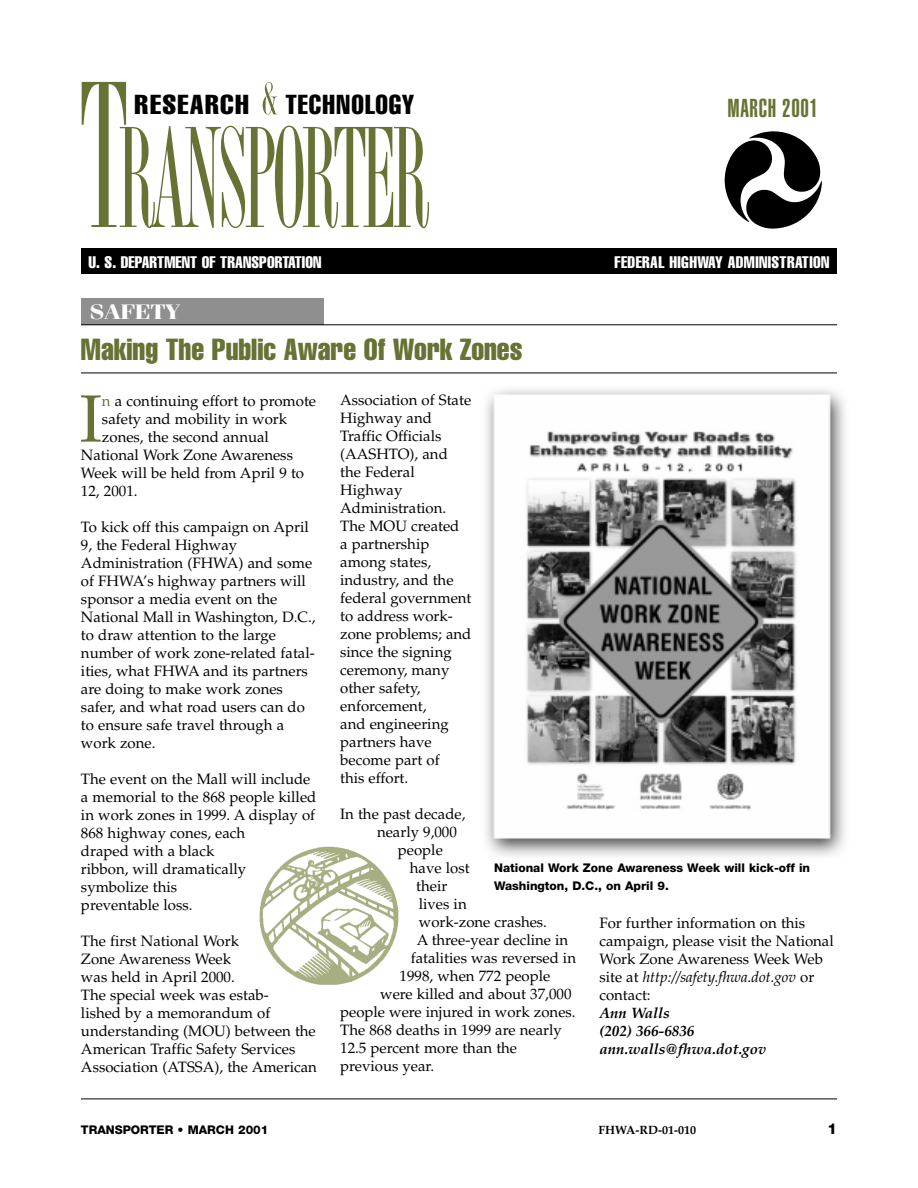
<style>
.page{position:relative;width:918px;height:1188px;background:#fff}
.page>*{position:absolute;margin:0;border:0;box-sizing:border-box;transform-origin:0 0}
.t1{font:150px "Bordeaux Roman Plain";letter-spacing:-.04em;color:#677335}
.t2{font:66.9px "Palatino";color:#677335}
.t3{font:extra-condensed 30px "Helvetica";color:#677335}
.t4{font:extra-condensed 27px "Helvetica";letter-spacing:.045em;color:#000;scale:1.1 1}
.t5{font:900 extra-condensed 25.5px "Helvetica";letter-spacing:.025em;color:#677335}
.t6{font:700 21px "Fenice";color:#fff;scale:1.2 1}
.t7{font:extra-condensed 16.5px "Helvetica";letter-spacing:.01em;color:#fff}
.t8{font:15px/18px "Palatino";color:#000}
.t9{font:italic 700 15px/18px "Palatino";color:#000}
.t10{font:800 15px "Helvetica Neue";color:#000}
.t11{font:800 12px/18px "Helvetica Neue";color:#000}
.t12{font:700 12px "Palatino";color:#000}
.s1{font-size:217.5px}
.s2{font-family:"Bordeaux Roman Plain";font-stretch:normal;font-size:48px;color:#677335}
.s3{color:#677335}
.s4{font-style:italic}
</style>
<div class="page">
<img style="left:486px;top:389px;width:359px;height:467px">
<img style="left:725px;top:131px;width:98px;height:99px;border-radius:50%">
<div style="left:81px;top:249px;width:756px;height:25px;background:#000"></div>
<hr style="left:81px;top:1099px;width:756px;height:1px;background:#000">
<div style="left:81px;top:298px;width:242px;height:27px;background:#8f8f8f"></div>
<hr style="left:81px;top:324px;width:756px;height:1px;background:#000">
<hr style="left:81px;top:373px;width:756px;height:1px;background:#000">
<img style="left:258px;top:846px;width:143px;height:140px;border-radius:50%">
<h1 class="t1" style="left:79px;top:120px;width:352px"><span class="s1">T</span>RANSPORTER</h1>
<h3 class="t4" style="left:135px;top:95px;width:256px">RESEARCH <span class="s2">&amp;</span> TECHNOLOGY</h3>
<h3 class="t5" style="left:728px;top:99px;width:92px">MARCH 2001</h3>
<p class="t7" style="left:88px;top:256px;width:235px">U. S. DEPARTMENT OF TRANSPORTATION</p>
<p class="t7" style="left:615px;top:256px;width:216px">FEDERAL HIGHWAY ADMINISTRATION</p>
<h3 class="t6" style="left:90px;top:305px;width:76px">SAFETY</h3>
<h3 class="t3" style="left:81px;top:338px;width:443px">Making The Public Aware Of Work Zones</h3>
<h2 class="t2" style="left:80px;top:393px;width:24px">I</h2>
<p class="t8" style="left:102px;top:393px;width:216px"><span class="s3">n</span> a continuing effort to promote</p>
<p class="t8" style="left:102px;top:411px;width:187px">safety and mobility in work</p>
<p class="t8" style="left:102px;top:429px;width:169px">zones, the second annual</p>
<p class="t8" style="left:81px;top:447px;width:214px">National Work Zone Awareness</p>
<p class="t8" style="left:81px;top:465px;width:225px">Week will be held from April 9 to</p>
<p class="t8" style="left:81px;top:483px;width:58px">12, 2001.</p>
<p class="t8" style="left:81px;top:519px;width:236px">To kick off this campaign on April<br>9, the Federal Highway<br>Administration (FHWA) and some of FHWA’s highway partners will sponsor a media event on the<br>National Mall in Washington, D.C., to draw attention to the large number of work zone-related fatal&shy;ities, what FHWA and its partners are doing to make work zones safer, and what road users can do to ensure safe travel through a work zone.</p>
<p class="t8" style="left:81px;top:771px;width:237px">The event on the Mall will include a memorial to the 868 people killed in work zones in 1999. A display of<br>868 highway cones, each<br>draped with a black<br>ribbon, will dramatically symbolize this<br>preventable loss.</p>
<p class="t8" style="left:81px;top:933px;width:238px">The first National Work<br>Zone Awareness Week<br>was held in April 2000.<br>The special week was estab-<br>lished by a memorandum of understanding (MOU) between the<br>American Traffic Safety Services<br>Association (ATSSA), the American</p>
<p class="t8" style="left:340px;top:393px;width:133px">Association of State<br>Highway and<br>Traffic Officials (AASHTO), and the Federal<br>Highway<br>Administration.<br>The MOU created<br>a partnership among states, industry, and the federal government to address work&shy;zone problems; and since the signing ceremony, many other safety, enforcement,<br>and engineering partners have become part of<br>this effort.</p>
<p class="t8" style="left:340px;top:807px;width:127px">In the past decade,</p>
<p class="t8" style="left:377px;top:825px;width:81px">nearly 9,000</p>
<p class="t8" style="left:398px;top:843px;width:46px">people</p>
<p class="t8" style="left:410px;top:861px;width:61px">have lost</p>
<p class="t8" style="left:416px;top:879px;width:33px">their</p>
<p class="t8" style="left:419px;top:897px;width:49px">lives in</p>
<p class="t8" style="left:419px;top:915px;width:130px">work-zone crashes.</p>
<p class="t8" style="left:417px;top:933px;width:153px">A three-year decline in</p>
<p class="t8" style="left:411px;top:951px;width:167px">fatalities was reversed in</p>
<p class="t8" style="left:400px;top:969px;width:152px">1998, when 772 people</p>
<p class="t8" style="left:380px;top:987px;width:193px">were killed and about 37,000</p>
<p class="t8" style="left:340px;top:1005px;width:237px">people were injured in work zones.</p>
<p class="t8" style="left:340px;top:1023px;width:223px">The 868 deaths in 1999 are nearly</p>
<p class="t8" style="left:340px;top:1041px;width:178px">12.5 percent more than the</p>
<p class="t8" style="left:340px;top:1059px;width:95px">previous year.</p>
<p class="t11" style="left:494px;top:860px;width:317px">National Work Zone Awareness Week will kick-off in<br>Washington, D.C., on April 9.</p>
<p class="t8" style="left:599px;top:915px;width:236px">For further information on this campaign, please visit the National<br>Work Zone Awareness Week Web site at <span class="s4">http://safety.fhwa.dot.gov</span> or contact:</p>
<p class="t9" style="left:599px;top:1005px;width:169px">Ann Walls<br>(202) 366-6836 ann.walls@fhwa.dot.gov</p>
<p class="t11" style="left:81px;top:1122px;width:189px">TRANSPORTER • MARCH 2001</p>
<p class="t12" style="left:599px;top:1125px;width:99px">FHWA-RD-01-010</p>
<p class="t10" style="left:828px;top:1123px;width:11px">1</p>
</div>
